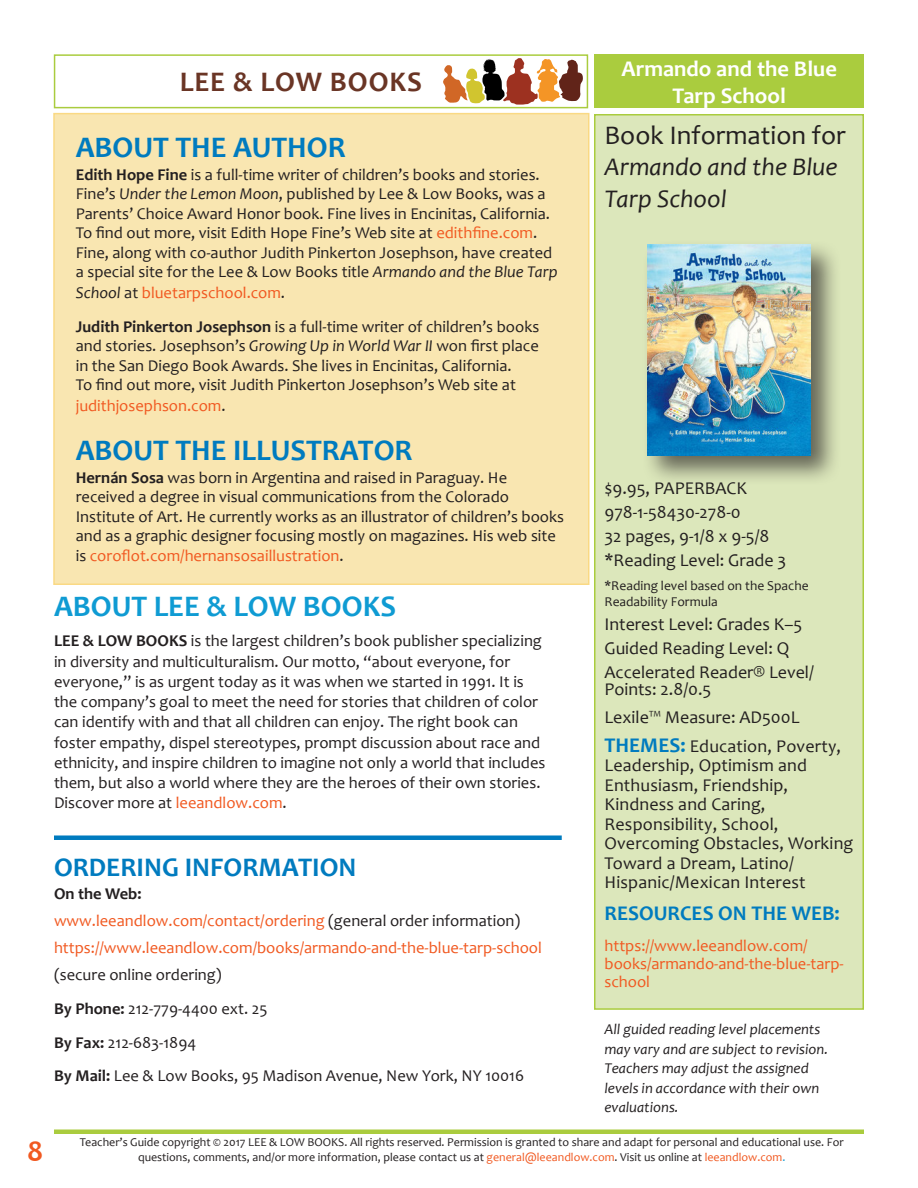
<style>
.page{position:relative;width:918px;height:1188px;background:#fff}
.page>*{position:absolute;margin:0;border:0;box-sizing:border-box;transform-origin:0 0}
.Blue_Single_Column_H{font:700 30px "Candara";color:#007bbf}
.t1{font:700 30px "Candara";color:#0f9bd3}
.t2{font:700 30px "Candara";color:#f15921}
.t3{font:700 28.5px "Candara";letter-spacing:.03em;color:#6a3525}
.Blue_heads___rule_ab{font:700 27px "Candara";color:#007bbf}
.t4{font:27px "Candara";color:#231f20}
.t5{font:italic 25.5px/32.4px "Candara";color:#231f20}
.t6{font:700 22.5px/27px "Candara";color:#fff;text-align:center}
.Note_paragraph{font:700 21px "Candara";color:#007bbf}
.Note_paragraph-2{font:18px/19.5px "Candara";letter-spacing:.01em;color:#231f20}
.text{font:18px/16.5px "Candara";color:#231f20}
.text-2{font:16.5px/20.2px "Candara";color:#231f20}
.Note_paragraph-3{font:16.5px/27px "Candara";color:#f15921}
.Note_paragraph-4{font:16.5px "Candara";color:#231f20}
.text-3{font:16.5px "Candara";color:#f15921}
.t7{font:italic 15px/19.5px "Candara";color:#231f20}
.text-4{font:13.5px/16.5px "Candara";color:#231f20}
.t8{font:12px/14.4px "Candara";color:#231f20;text-align:center}
.s1{font-weight:700}
.s2{font-style:italic}
.s3{color:#f15921}
.s4{font-style:italic;color:#231f20}
.s5{color:#231f20}
.s6{font-weight:700;color:#231f20}
.s7{font-weight:700;font-size:21px;color:#007bbf}
.s8{color:#0f9bd3}
</style>
<div class="page">
<hr style="left:54px;top:1130px;width:810px;height:4px;background:#aacc3e">
<div style="left:594px;top:54px;width:270px;height:54px;background:#aacc3e"></div>
<svg style="left:443px;top:58px;width:140px;height:47px"></svg>
<div style="left:54px;top:54px;width:534px;height:54px;border:2px solid #aacc3e"></div>
<div style="left:54px;top:835px;width:508px;height:5px;background:#007bbf"></div>
<div style="left:595px;top:115px;width:268px;height:894px;background:#dce7bb"></div>
<div style="left:642px;top:240px;width:200px;height:246px;background:#231f20;opacity:.65"></div>
<img style="left:647px;top:245px;width:164px;height:210px">
<div style="left:594px;top:114px;width:270px;height:896px;border:2px solid #aacc3e"></div>
<div style="left:54px;top:114px;width:535px;height:470px;background:#f9e6b1"></div>
<div style="left:53px;top:113px;width:537px;height:472px;border:2px solid #fad984"></div>
<h2 class="t3" style="left:180px;top:64px;width:244px">LEE &amp; LOW BOOKS</h2>
<p class="Blue_Single_Column_H" style="left:76px;top:129px;width:271px">ABOUT THE AUTHOR</p>
<p class="text-2" style="left:76px;top:164px;width:484px;line-height:19.5px"><span class="s1">Edith Hope Fine</span> is a full-time writer of children’s books and stories.<br>Fine’s <span class="s2">Under the Lemon Moon</span>, published by Lee &amp; Low Books, was a Parents’ Choice Award Honor book. Fine lives in Encinitas, California.<br>To find out more, visit Edith Hope Fine’s Web site at <span class="s3">edithfine.com</span>.<br>Fine, along with co-author Judith Pinkerton Josephson, have created a special site for the Lee &amp; Low Books title <span class="s2">Armando and the Blue Tarp</span></p>
<p class="text-3" style="left:76px;top:282px;width:211px"><span class="s4">School</span> <span class="s5">at</span> bluetarpschool.com<span class="s5">.</span></p>
<p class="text-2" style="left:76px;top:317px;width:465px;line-height:19.6px"><span class="s1">Judith Pinkerton Josephson</span> is a full-time writer of children’s books and stories. Josephson’s <span class="s2">Growing Up in World War II</span> won first place in the San Diego Book Awards. She lives in Encinitas, California.<br>To find out more, visit Judith Pinkerton Josephson’s Web site at <span class="s3">judithjosephson.com</span>.</p>
<p class="Blue_Single_Column_H" style="left:76px;top:432px;width:338px">ABOUT THE ILLUSTRATOR</p>
<p class="text-2" style="left:76px;top:467px;width:490px;line-height:19.6px"><span class="s1">Hernán Sosa</span> was born in Argentina and raised in Paraguay. He received a degree in visual communications from the Colorado Institute of Art. He currently works as an illustrator of children’s books and as a graphic designer focusing mostly on magazines. His web site is <span class="s3">coroflot.com/hernansosaillustration</span>.</p>
<p class="t1" style="left:54px;top:587px;width:344px">ABOUT LEE &amp; LOW BOOKS</p>
<p class="text-2" style="left:54px;top:631px;width:493px"><span class="s1">LEE &amp; LOW BOOKS</span> is the largest children’s book publisher specializing in diversity and multiculturalism. Our motto, “about everyone, for everyone,” is as urgent today as it was when we started in 1991. It is the company’s goal to meet the need for stories that children of color can identify with and that all children can enjoy. The right book can foster empathy, dispel stereotypes, prompt discussion about race and ethnicity, and inspire children to imagine not only a world that includes them, but also a world where they are the heroes of their own stories.<br>Discover more at <span class="s3">leeandlow.com</span>.</p>
<p class="Blue_heads___rule_ab" style="left:54px;top:850px;width:304px">ORDERING INFORMATION</p>
<p class="Note_paragraph-3" style="left:54px;top:880px;width:489px"><span class="s6">On the Web:<br></span>www.leeandlow.com/contact/ordering <span class="s5">(general order information) </span>https://www.leeandlow.com/books/armando-and-the-blue-tarp-school <span class="s5">(secure online ordering)</span></p>
<p class="Note_paragraph-4" style="left:54px;top:998px;width:215px"><span class="s1">By Phone:</span> 212-779-4400 ext. 25</p>
<p class="Note_paragraph-4" style="left:54px;top:1032px;width:144px"><span class="s1">By Fax:</span> 212-683-1894</p>
<p class="Note_paragraph-4" style="left:54px;top:1066px;width:472px"><span class="s1">By Mail:</span> Lee &amp; Low Books, 95 Madison Avenue, New York, NY 10016</p>
<h3 class="t6" style="left:622px;top:55px;width:217px">Armando and the Blue<br>Tarp School</h3>
<p class="t4" style="left:604px;top:118px;width:243px">Book Information for</p>
<p class="t5" style="left:604px;top:150px;width:235px">Armando and the Blue<br>Tarp School</p>
<p class="text" style="left:604px;top:479px;width:144px">$9.95, PAPERBACK</p>
<p class="text" style="left:604px;top:503px;width:138px">978-1-58430-278-0</p>
<p class="text" style="left:604px;top:527px;width:166px">32 pages, 9-1/8 x 9-5/8</p>
<p class="text" style="left:604px;top:551px;width:183px">*Reading Level: Grade 3</p>
<p class="text-4" style="left:604px;top:577px;width:206px">*Reading level based on the Spache<br>Readability Formula</p>
<p class="text" style="left:604px;top:616px;width:199px">Interest Level: Grades K–5</p>
<p class="text" style="left:604px;top:640px;width:186px">Guided Reading Level: Q</p>
<p class="text" style="left:604px;top:664px;width:211px">Accelerated Reader® Level/<br>Points: 2.8/0.5</p>
<p class="text" style="left:604px;top:709px;width:197px">Lexile™ Measure: AD500L</p>
<p class="Note_paragraph-2" style="left:604px;top:736px;width:250px"><span class="s7">THEMES:</span> Education, Poverty,<br>Leadership, Optimism and<br>Enthusiasm, Friendship,<br>Kindness and Caring,<br>Responsibility, School,<br>Overcoming Obstacles, Working<br>Toward a Dream, Latino/<br>Hispanic/Mexican Interest</p>
<p class="Note_paragraph" style="left:604px;top:900px;width:237px">RESOURCES ON THE WEB:</p>
<p class="Note_paragraph-3" style="left:604px;top:936px;width:241px;line-height:18px">https://www.leeandlow.com/ books/armando-and-the-blue-tarp&shy;school</p>
<p class="t7" style="left:604px;top:1020px;width:225px">All guided reading level placements may vary and are subject to revision.<br>Teachers may adjust the assigned levels in accordance with their own evaluations.</p>
<h1 class="t2" style="left:27px;top:1133px;width:18px">8</h1>
<p class="t8" style="left:80px;top:1135px;width:765px">Teacher’s Guide copyright © 2017 LEE &amp; LOW BOOKS. All rights reserved. Permission is granted to share and adapt for personal and educational use. For questions, comments, and/or more information, please contact us at <span class="s3">general@leeandlow.com</span>. Visit us online at <span class="s3">leeandlow.com</span><span class="s8">.</span></p>
</div>
